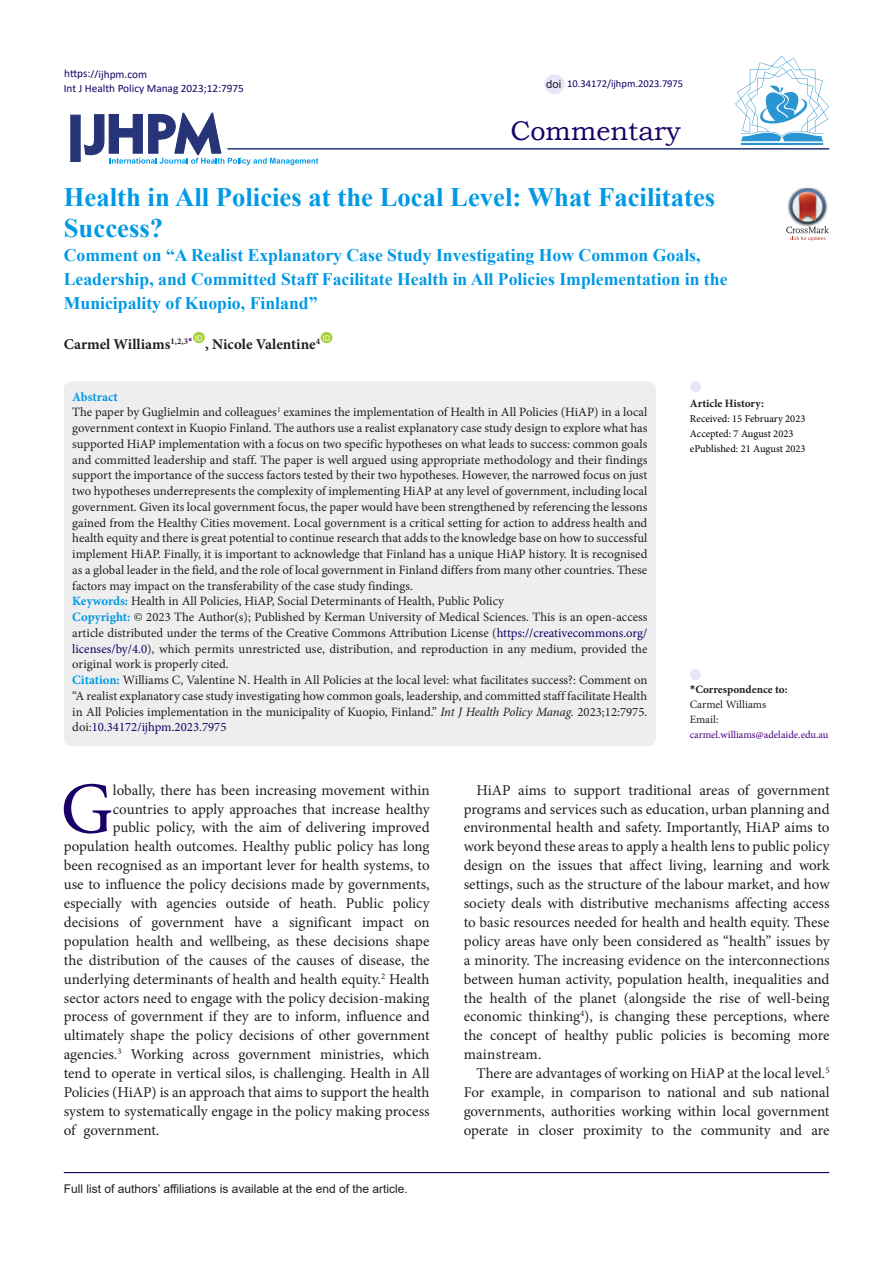
<style>
.page{position:relative;width:893px;height:1263px;background:#fff}
.page>*{position:absolute;margin:0;border:0;box-sizing:border-box;transform-origin:0 0}
.t1{font:73.2px "Minion Pro";color:#190066}
.t2{font:27px "Bookman Old Style";color:#190066}
.Default{font:700 26.7px/31.5px "Times New Roman";color:#0099e5}
.Default-2{font:700 17.7px/24px "Times New Roman";color:#0099e5}
.t3{font:15px/18.9px "Minion Pro";color:#231f20;text-align:justify}
.Default-3{font:700 15px "Minion Pro";color:#231f20}
.t4{font:12.75px/15.8px "Minion Pro";color:#231f20;text-align:justify}
.Default-4{font:700 12.75px "Minion Pro";color:#0099e5}
.t5{font:12px "Arial";color:#231f20}
.t6{font:11.25px "Calibri";color:#190066}
.t7{font:700 11.25px "Minion Pro";color:#231f20}
.t8{font:11.25px "Minion Pro";color:#231f20}
.t9{font:11.25px "Arial";color:#231f20}
.t10{font:10.5px "Minion Pro";color:#000}
.t11{font:10.5px "Minion Pro";color:#4b0082}
.t12{font:10.5px "Calibri";color:#190066}
.t13{font:7.8px "Arial";color:#fff}
.s1{font-weight:700;color:#0099e5}
.s2{color:#190066}
.s3{font-style:italic}
.s4{font-family:"Calibri"}
</style>
<div class="page">
<svg style="left:84px;top:112px;width:234px;height:53px"></svg>
<div style="left:70px;top:115px;width:11px;height:47px;background:#273578;border:1px solid #273578"></div>
<div style="left:193px;top:332px;width:12px;height:11px;background:#a6ce39;border-radius:50%"></div>
<div style="left:321px;top:332px;width:11px;height:11px;background:#a6ce39;border-radius:50%"></div>
<hr style="left:227px;top:148px;width:602px;height:2px;background:#273578">
<div style="left:64px;top:381px;width:592px;height:365px;background:#eee;border-radius:8px"></div>
<div style="left:690px;top:669px;width:11px;height:11px;background:#e6e6fa;border-radius:50%"></div>
<div style="left:690px;top:381px;width:11px;height:11px;background:#e6e6fa;border-radius:50%"></div>
<hr style="left:64px;top:1172px;width:765px;height:1px;background:#190066">
<hr style="left:741px;top:143px;width:82px;height:2px;background:#2995d2">
<svg style="left:735px;top:56px;width:94px;height:85px"></svg>
<div style="left:544px;top:74px;width:21px;height:20px;background:#e6e6fa;border-radius:50%"></div>
<img style="left:798px;top:188px;width:18px;height:1px">
<svg style="left:786px;top:189px;width:43px;height:52px"></svg>
<p class="t6" style="left:64px;top:66px;width:84px">https://ijhpm.com</p>
<p class="t6" style="left:64px;top:81px;width:182px">Int J Health Policy Manag 2023;12:7975</p>
<p class="t9" style="left:546px;top:76px;width:17px">doi</p>
<p class="t12" style="left:567px;top:76px;width:118px">10.34172/ijhpm.2023.7975</p>
<p class="t2" style="left:510px;top:113px;width:172px">Commentary</p>
<p class="Default" style="left:64px;top:180px;width:653px">Health in All Policies at the Local Level: What Facilitates<br>Success?</p>
<p class="Default-2" style="left:64px;top:243px;width:665px">Comment on “A Realist Explanatory Case Study Investigating How Common Goals,<br>Leadership, and Committed Staff Facilitate Health in All Policies Implementation in the<br>Municipality of Kuopio, Finland”</p>
<p class="Default-3" style="left:64px;top:333px;width:130px">Carmel Williams<sup>1,2,3</sup><sup>*</sup></p>
<p class="t13" style="left:195px;top:332px;width:9px">ID</p>
<p class="t13" style="left:323px;top:332px;width:9px">ID</p>
<p class="Default-3" style="left:205px;top:333px;width:116px">, Nicole Valentine<sup>4</sup></p>
<p class="Default-4" style="left:72px;top:387px;width:47px">Abstract</p>
<p class="t4" style="left:72px;top:404px;width:577px">The paper by Guglielmin and colleagues<sup>1</sup> examines the implementation of Health in All Policies (HiAP) in a local government context in Kuopio Finland. The authors use a realist explanatory case study design to explore what has supported HiAP implementation with a focus on two specific hypotheses on what leads to success: common goals and committed leadership and staff. The paper is well argued using appropriate methodology and their findings support the importance of the success factors tested by their two hypotheses. However, the narrowed focus on just two hypotheses underrepresents the complexity of implementing HiAP at any level of government, including local government. Given its local government focus, the paper would have been strengthened by referencing the lessons gained from the Healthy Cities movement. Local government is a critical setting for action to address health and health equity and there is great potential to continue research that adds to the knowledge base on how to successful implement HiAP. Finally, it is important to acknowledge that Finland has a unique HiAP history. It is recognised as a global leader in the field, and the role of local government in Finland differs from many other countries. These factors may impact on the transferability of the case study findings.</p>
<p class="t4" style="left:72px;top:593px;width:433px"><span class="s1">Keywords:</span> Health in All Policies, HiAP, Social Determinants of Health, Public Policy</p>
<p class="t4" style="left:72px;top:609px;width:577px"><span class="s1">Copyright:</span> © 2023 The Author(s); Published by Kerman University of Medical Sciences. This is an open-access article distributed under the terms of the Creative Commons Attribution License (<span class="s2">https://creativecommons.org/ licenses/by/4.0</span>), which permits unrestricted use, distribution, and reproduction in any medium, provided the original work is properly cited.</p>
<p class="t4" style="left:72px;top:672px;width:577px"><span class="s1">Citation:</span> Williams C, Valentine N. Health in All Policies at the local level: what facilitates success?: Comment on “A realist explanatory case study investigating how common goals, leadership, and committed staff facilitate Health in All Policies implementation in the municipality of Kuopio, Finland.” <span class="s3">Int J Health Policy Manag.</span> 2023;12:7975. doi:<span class="s2">10.34172/ijhpm.2023.7975</span></p>
<p class="t7" style="left:690px;top:682px;width:99px"><span class="s4">*</span>Correspondence to:</p>
<p class="t7" style="left:690px;top:395px;width:76px">Article History:</p>
<p class="t10" style="left:690px;top:411px;width:117px">Received: 15 February 2023</p>
<p class="t10" style="left:690px;top:426px;width:105px">Accepted: 7 August 2023</p>
<p class="t10" style="left:690px;top:441px;width:117px">ePublished: 21 August 2023</p>
<p class="t8" style="left:690px;top:697px;width:78px">Carmel Williams</p>
<p class="t8" style="left:690px;top:712px;width:30px">Email:</p>
<p class="t11" style="left:690px;top:728px;width:140px">carmel.williams@adelaide.edu.au</p>
<p class="t1" style="left:61px;top:760px;width:54px">G</p>
<p class="t3" style="left:113px;top:780px;width:318px">lobally, there has been increasing movement within</p>
<p class="t3" style="left:113px;top:799px;width:318px">countries to apply approaches that increase healthy</p>
<p class="t3" style="left:113px;top:818px;width:318px">public policy, with the aim of delivering improved</p>
<p class="t3" style="left:64px;top:837px;width:367px">population health outcomes. Healthy public policy has long</p>
<p class="t3" style="left:64px;top:856px;width:367px">been recognised as an important lever for health systems, to</p>
<p class="t3" style="left:64px;top:875px;width:367px">use to influence the policy decisions made by governments,</p>
<p class="t3" style="left:64px;top:894px;width:367px">especially with agencies outside of heath. Public policy</p>
<p class="t3" style="left:64px;top:913px;width:367px">decisions of government have a significant impact on</p>
<p class="t3" style="left:64px;top:932px;width:367px">population health and wellbeing, as these decisions shape</p>
<p class="t3" style="left:64px;top:950px;width:367px">the distribution of the causes of the causes of disease, the</p>
<p class="t3" style="left:64px;top:969px;width:367px">underlying determinants of health and health equity.<sup>2</sup> Health</p>
<p class="t3" style="left:64px;top:988px;width:367px">sector actors need to engage with the policy decision-making</p>
<p class="t3" style="left:64px;top:1007px;width:367px">process of government if they are to inform, influence and</p>
<p class="t3" style="left:64px;top:1026px;width:367px">ultimately shape the policy decisions of other government</p>
<p class="t3" style="left:64px;top:1045px;width:367px">agencies.<sup>3</sup> Working across government ministries, which</p>
<p class="t3" style="left:64px;top:1064px;width:367px">tend to operate in vertical silos, is challenging. Health in All</p>
<p class="t3" style="left:64px;top:1083px;width:367px">Policies (HiAP) is an approach that aims to support the health</p>
<p class="t3" style="left:64px;top:1102px;width:367px">system to systematically engage in the policy making process</p>
<p class="t3" style="left:64px;top:1121px;width:97px">of government.</p>
<p class="t5" style="left:64px;top:1180px;width:346px">Full list of authors’ affiliations is available at the end of the article.</p>
<p class="t3" style="left:464px;top:780px;width:367px;text-indent:13px">HiAP aims to support traditional areas of government programs and services such as education, urban planning and environmental health and safety. Importantly, HiAP aims to work beyond these areas to apply a health lens to public policy design on the issues that affect living, learning and work settings, such as the structure of the labour market, and how society deals with distributive mechanisms affecting access to basic resources needed for health and health equity. These policy areas have only been considered as “health” issues by a minority. The increasing evidence on the interconnections between human activity, population health, inequalities and the health of the planet (alongside the rise of well-being economic thinking<sup>4</sup>), is changing these perceptions, where the concept of healthy public policies is becoming more mainstream.</p>
<p class="t3" style="left:464px;top:1064px;width:367px;text-indent:13px">There are advantages of working on HiAP at the local level.<sup>5<br></sup>For example, in comparison to national and sub national governments, authorities working within local government operate in closer proximity to the community and are</p>
</div>
